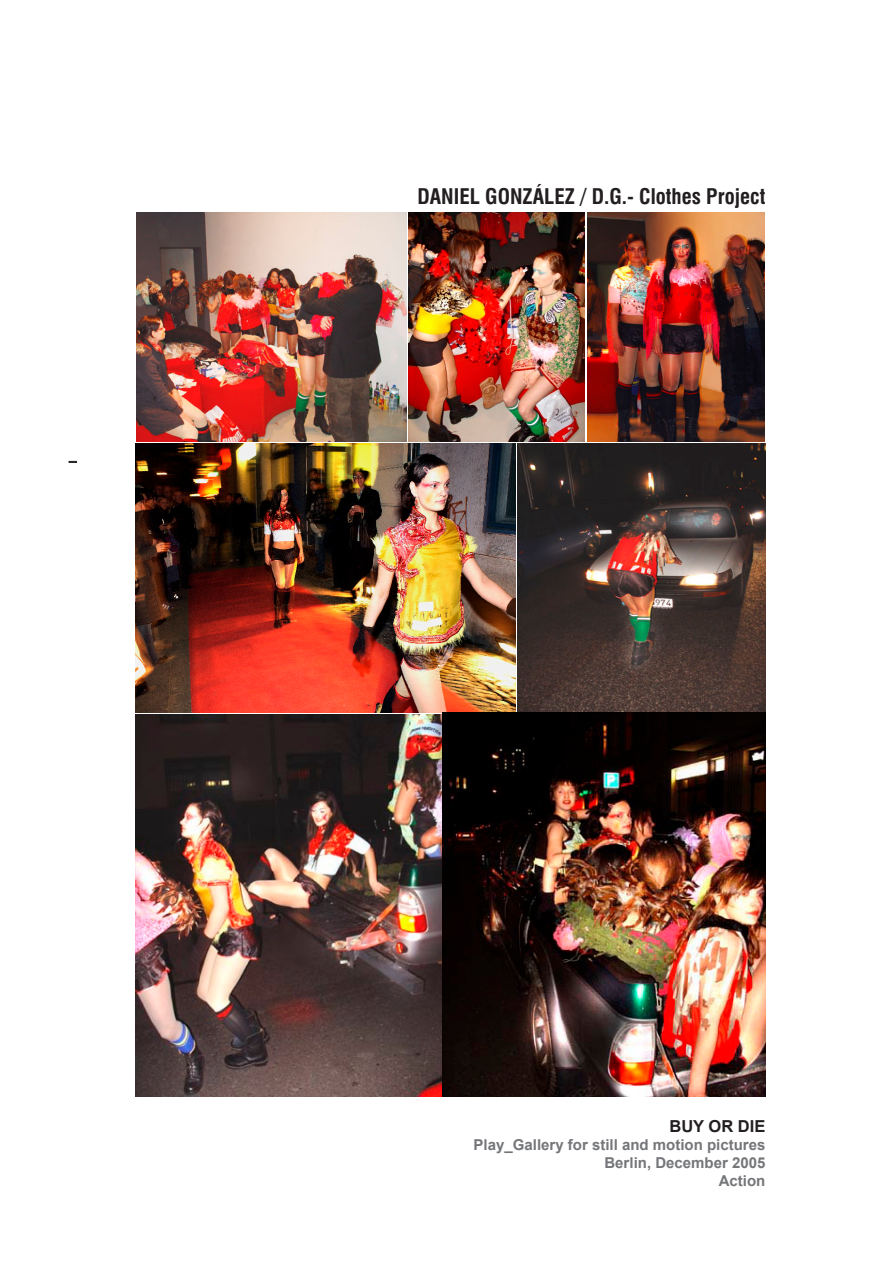
<style>
.page{position:relative;width:893px;height:1263px;background:#fff}
.page>*{position:absolute;margin:0;border:0;box-sizing:border-box;transform-origin:0 0}
.t1{font:700 condensed 21px "Swiss 721 BT";color:#231f20}
.t2{font:700 16.5px "Arial";color:#231f20}
.t3{font:700 15px/18px "Arial";color:#757679;text-align:right}
</style>
<div class="page">
<div style="left:149px;top:597px;width:218px;height:149px;background:linear-gradient(to right,#fff,#fff)"></div>
<img style="left:136px;top:213px;width:270px;height:229px">
<img style="left:408px;top:213px;width:177px;height:229px">
<img style="left:587px;top:213px;width:177px;height:229px">
<img style="left:135px;top:444px;width:381px;height:268px">
<img style="left:517px;top:444px;width:248px;height:268px">
<img style="left:443px;top:712px;width:322px;height:384px">
<img style="left:135px;top:715px;width:307px;height:382px">
<h1 class="t1" style="left:417px;top:184px;width:349px">DANIEL GONZÁLEZ / D.G.- Clothes Project</h1>
<p class="t2" style="left:669px;top:1116px;width:97px">BUY OR DIE</p>
<p class="t3" style="left:474px;top:1135px;width:293px">Play_Gallery for still and motion pictures<br>Berlin, December 2005<br>Action</p>
</div>
